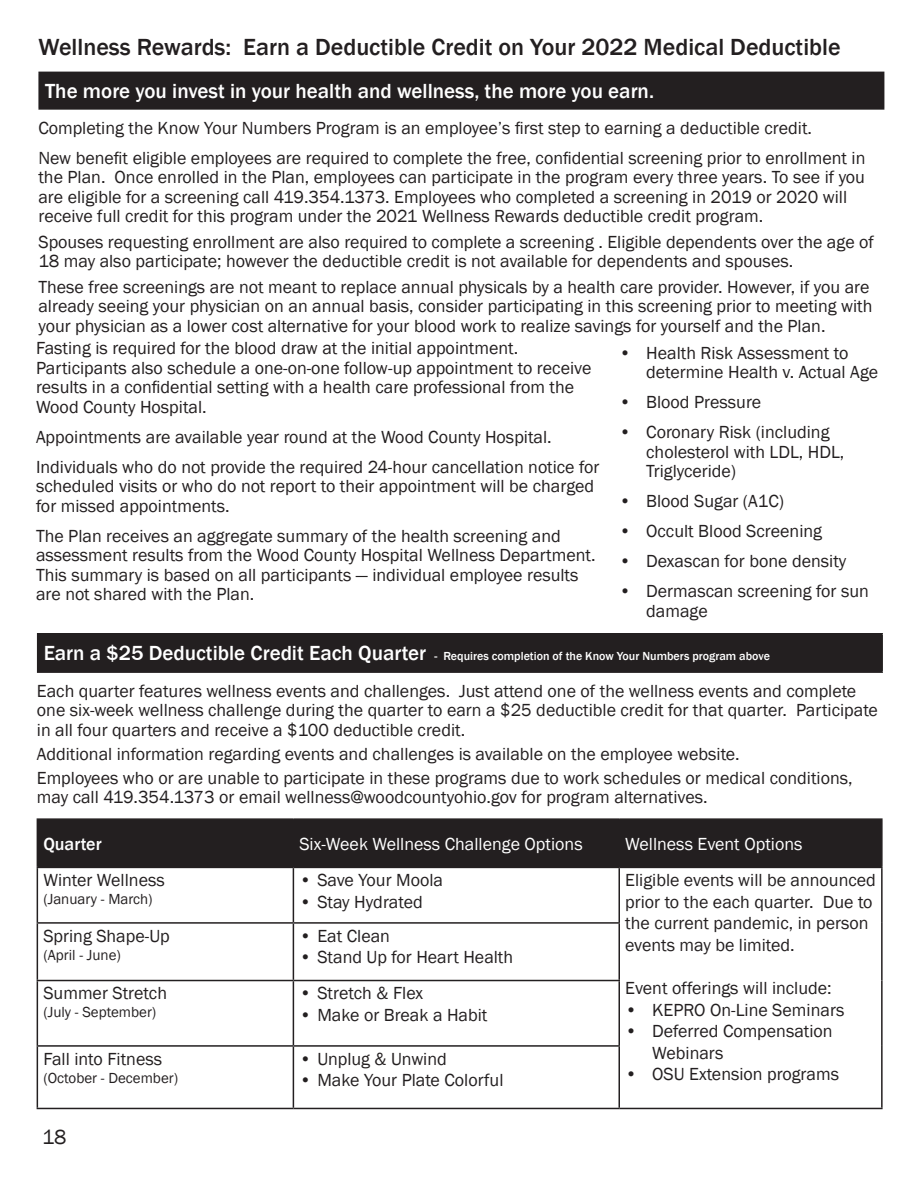
<style>
.page{position:relative;width:918px;height:1188px;background:#fff}
.page>*{position:absolute;margin:0;border:0;box-sizing:border-box;transform-origin:0 0}
.t1{font:500 24px "Franklin Gothic";color:#231f20}
.t2{font:500 21px "Franklin Gothic";color:#fff}
.t3{font:21px "Franklin Gothic";color:#231f20}
.t4{font:18px/19.5px "Franklin Gothic";color:#231f20}
.t5{font:18px "Franklin Gothic";color:#fff}
.t6{font:500 18px "Franklin Gothic";color:#fff}
.t7{font:15px "Franklin Gothic";color:#231f20}
.t8{font:500 12px "Franklin Gothic";color:#fff}
.s1{font-size:21px}
</style>
<div class="page">
<div style="left:39px;top:72px;width:845px;height:37px;background:#231f20"></div>
<hr style="left:38px;top:72px;width:846px;height:1px;background:#231f20">
<hr style="left:38px;top:73px;width:2px;height:35px;background:#231f20">
<hr style="left:38px;top:108px;width:846px;height:2px;background:#231f20">
<div style="left:38px;top:820px;width:843px;height:47px;background:#231f20"></div>
<hr style="left:37px;top:868px;width:1px;height:54px;background:#231f20">
<hr style="left:293px;top:868px;width:1px;height:54px;background:#231f20">
<hr style="left:618px;top:868px;width:2px;height:54px;background:#231f20">
<hr style="left:881px;top:868px;width:2px;height:55px;background:#231f20">
<hr style="left:37px;top:922px;width:256px;height:2px;background:#231f20">
<hr style="left:37px;top:924px;width:1px;height:56px;background:#231f20">
<hr style="left:293px;top:922px;width:327px;height:2px;background:#231f20">
<hr style="left:293px;top:924px;width:1px;height:56px;background:#231f20">
<hr style="left:618px;top:924px;width:2px;height:56px;background:#231f20">
<hr style="left:881px;top:923px;width:2px;height:58px;background:#231f20">
<hr style="left:37px;top:980px;width:256px;height:1px;background:#231f20">
<hr style="left:37px;top:981px;width:1px;height:64px;background:#231f20">
<hr style="left:293px;top:980px;width:327px;height:1px;background:#231f20">
<hr style="left:293px;top:981px;width:1px;height:64px;background:#231f20">
<hr style="left:618px;top:981px;width:2px;height:64px;background:#231f20">
<hr style="left:881px;top:981px;width:2px;height:65px;background:#231f20">
<hr style="left:37px;top:1045px;width:256px;height:2px;background:#231f20">
<hr style="left:37px;top:1047px;width:1px;height:61px;background:#231f20">
<hr style="left:293px;top:1045px;width:327px;height:2px;background:#231f20">
<hr style="left:293px;top:1047px;width:1px;height:61px;background:#231f20">
<hr style="left:618px;top:1047px;width:2px;height:61px;background:#231f20">
<hr style="left:881px;top:1046px;width:2px;height:62px;background:#231f20">
<hr style="left:37px;top:1108px;width:256px;height:1px;background:#231f20">
<hr style="left:293px;top:1108px;width:326px;height:1px;background:#231f20">
<hr style="left:619px;top:1108px;width:264px;height:1px;background:#231f20">
<hr style="left:37px;top:818px;width:256px;height:2px;background:#231f20">
<hr style="left:37px;top:820px;width:1px;height:47px;background:#231f20">
<hr style="left:37px;top:867px;width:256px;height:1px;background:#231f20">
<hr style="left:293px;top:818px;width:326px;height:2px;background:#231f20">
<hr style="left:293px;top:820px;width:1px;height:47px;background:#231f20">
<hr style="left:293px;top:867px;width:326px;height:1px;background:#231f20">
<hr style="left:619px;top:818px;width:264px;height:2px;background:#231f20">
<hr style="left:618px;top:820px;width:2px;height:47px;background:#231f20">
<hr style="left:881px;top:820px;width:2px;height:47px;background:#231f20">
<hr style="left:619px;top:867px;width:264px;height:1px;background:#231f20">
<div style="left:38px;top:634px;width:844px;height:38px;background:#231f20"></div>
<hr style="left:37px;top:633px;width:846px;height:2px;background:#231f20">
<hr style="left:37px;top:635px;width:1px;height:36px;background:#231f20">
<hr style="left:881px;top:635px;width:2px;height:36px;background:#231f20">
<hr style="left:37px;top:671px;width:846px;height:2px;background:#231f20">
<p class="t1" style="left:38px;top:32px;width:804px">Wellness Rewards: Earn a Deductible Credit on Your 2022 Medical Deductible</p>
<p class="t2" style="left:45px;top:78px;width:610px">The more you invest in your health and wellness, the more you earn.</p>
<p class="t4" style="left:38px;top:118px;width:775px">Completing the Know Your Numbers Program is an employee’s first step to earning a deductible credit.</p>
<p class="t4" style="left:38px;top:148px;width:829px">New benefit eligible employees are required to complete the free, confidential screening prior to enrollment in the Plan. Once enrolled in the Plan, employees can participate in the program every three years. To see if you are eligible for a screening call 419.354.1373. Employees who completed a screening in 2019 or 2020 will receive full credit for this program under the 2021 Wellness Rewards deductible credit program.</p>
<p class="t4" style="left:38px;top:232px;width:837px">Spouses requesting enrollment are also required to complete a screening . Eligible dependents over the age of<br>18 may also participate; however the deductible credit is not available for dependents and spouses.</p>
<p class="t4" style="left:38px;top:277px;width:836px">These free screenings are not meant to replace annual physicals by a health care provider. However, if you are already seeing your physician on an annual basis, consider participating in this screening prior to meeting with your physician as a lower cost alternative for your blood work to realize savings for yourself and the Plan.</p>
<p class="t4" style="left:36px;top:339px;width:557px">Fasting is required for the blood draw at the initial appointment.<br>Participants also schedule a one-on-one follow-up appointment to receive results in a confidential setting with a health care professional from the Wood County Hospital.</p>
<p class="t4" style="left:36px;top:427px;width:517px">Appointments are available year round at the Wood County Hospital.</p>
<p class="t4" style="left:36px;top:457px;width:565px">Individuals who do not provide the required 24-hour cancellation notice for scheduled visits or who do not report to their appointment will be charged for missed appointments.</p>
<p class="t4" style="left:36px;top:526px;width:561px">The Plan receives an aggregate summary of the health screening and assessment results from the Wood County Hospital Wellness Department.<br>This summary is based on all participants — individual employee results are not shared with the Plan.</p>
<p class="t4" style="left:646px;top:343px;width:233px;text-indent:-27px">• Health Risk Assessment to determine Health v. Actual Age</p>
<p class="t4" style="left:619px;top:393px;width:144px">• Blood Pressure</p>
<p class="t4" style="left:646px;top:423px;width:200px;text-indent:-27px">• Coronary Risk (including cholesterol with LDL, HDL,<br>Triglyceride)</p>
<p class="t4" style="left:619px;top:492px;width:166px">• Blood Sugar (A1C)</p>
<p class="t4" style="left:619px;top:522px;width:204px">• Occult Blood Screening</p>
<p class="t4" style="left:619px;top:552px;width:229px">• Dexascan for bone density</p>
<p class="t4" style="left:646px;top:582px;width:224px;text-indent:-27px">• Dermascan screening for sun damage</p>
<p class="t8" style="left:44px;top:649px;width:728px"><span class="s1">Earn a $25 Deductible Credit Each Quarter</span> - Requires completion of the Know Your Numbers program above</p>
<p class="t4" style="left:37px;top:682px;width:843px">Each quarter features wellness events and challenges. Just attend one of the wellness events and complete one six-week wellness challenge during the quarter to earn a $25 deductible credit for that quarter. Participate in all four quarters and receive a $100 deductible credit.</p>
<p class="t4" style="left:37px;top:745px;width:704px">Additional information regarding events and challenges is available on the employee website.</p>
<p class="t4" style="left:37px;top:769px;width:817px">Employees who or are unable to participate in these programs due to work schedules or medical conditions, may call 419.354.1373 or email wellness@woodcountyohio.gov for program alternatives.</p>
<p class="t6" style="left:43px;top:832px;width:60px">Quarter</p>
<p class="t5" style="left:299px;top:832px;width:285px">Six-Week Wellness Challenge Options</p>
<p class="t5" style="left:625px;top:832px;width:179px">Wellness Event Options</p>
<p class="t4" style="left:43px;top:871px;width:123px">Winter Wellness</p>
<p class="t7" style="left:43px;top:890px;width:111px">(January - March)</p>
<p class="t4" style="left:299px;top:871px;width:145px">• Save Your Moola</p>
<p class="t4" style="left:299px;top:892px;width:125px">• Stay Hydrated</p>
<p class="t4" style="left:625px;top:870px;width:252px;line-height:21.6px">Eligible events will be announced prior to the each quarter. Due to the current pandemic, in person events may be limited.</p>
<p class="t4" style="left:625px;top:979px;width:208px">Event offerings will include:</p>
<p class="t4" style="left:625px;top:1000px;width:221px">• KEPRO On-Line Seminars</p>
<p class="t4" style="left:652px;top:1021px;width:182px;line-height:21.6px;text-indent:-27px">• Deferred Compensation<br>Webinars</p>
<p class="t4" style="left:625px;top:1065px;width:215px">• OSU Extension programs</p>
<p class="t4" style="left:43px;top:926px;width:128px">Spring Shape-Up</p>
<p class="t7" style="left:43px;top:945px;width:79px">(April - June)</p>
<p class="t4" style="left:299px;top:926px;width:92px">• Eat Clean</p>
<p class="t4" style="left:299px;top:948px;width:215px">• Stand Up for Heart Health</p>
<p class="t4" style="left:43px;top:984px;width:125px">Summer Stretch</p>
<p class="t7" style="left:43px;top:1003px;width:115px">(July - September)</p>
<p class="t4" style="left:299px;top:984px;width:125px">• Stretch &amp; Flex</p>
<p class="t4" style="left:299px;top:1005px;width:190px">• Make or Break a Habit</p>
<p class="t4" style="left:299px;top:1049px;width:149px">• Unplug &amp; Unwind</p>
<p class="t4" style="left:299px;top:1071px;width:206px">• Make Your Plate Colorful</p>
<p class="t4" style="left:43px;top:1049px;width:120px">Fall into Fitness</p>
<p class="t7" style="left:43px;top:1068px;width:136px">(October - December)</p>
<p class="t3" style="left:42px;top:1124px;width:26px">18</p>
</div>
